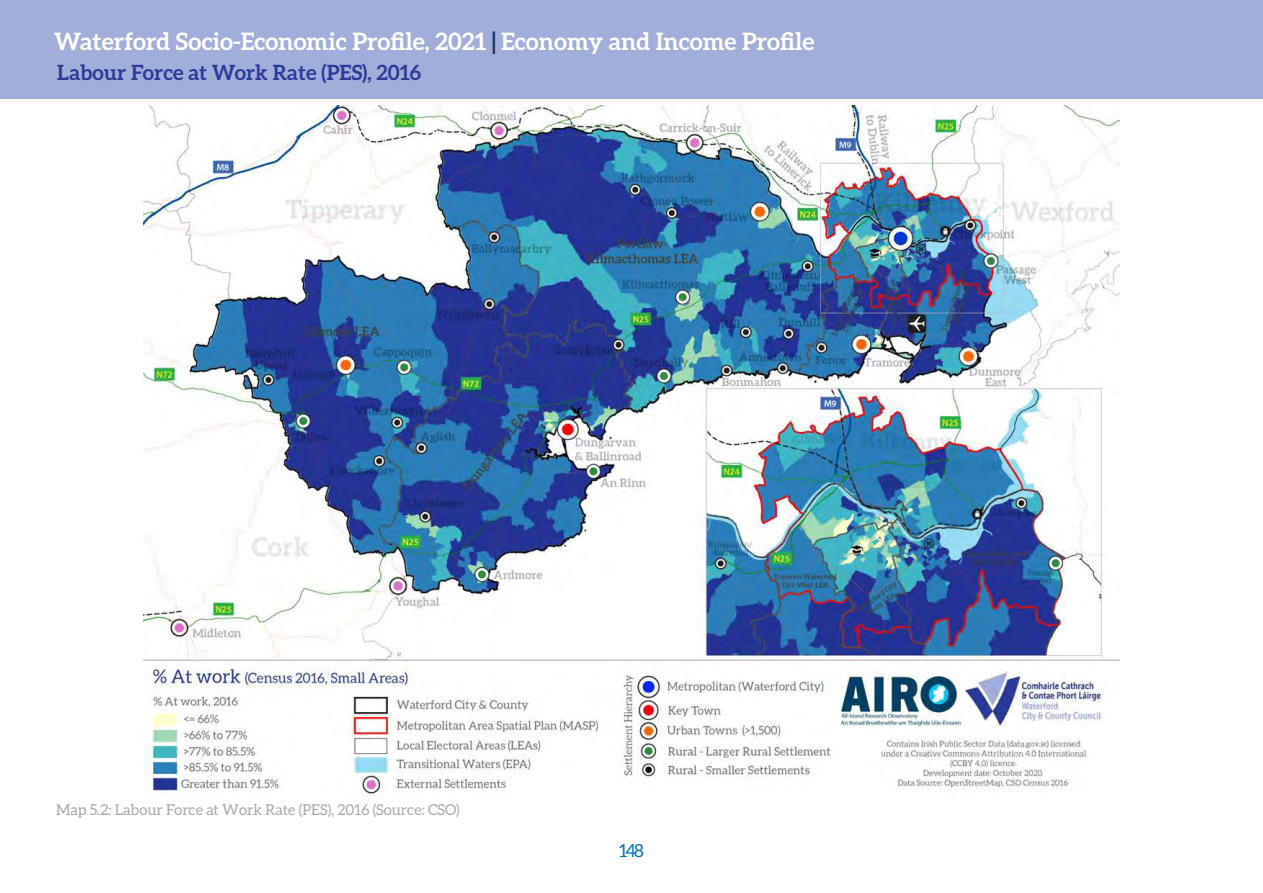
<style>
.page{position:relative;width:1263px;height:893px;background:#fff}
.page>*{position:absolute;margin:0;border:0;box-sizing:border-box;transform-origin:0 0}
.t1{font:700 24px "Aleo";color:#fff}
.t2{font:700 21px "Aleo";color:#2b3c98}
.t3{font:18px "Aleo";color:#0071b9}
.t4{font:15px "Aleo";color:#aaa9aa}
.s1{color:#1b3668}
.s2{color:#a4a5a9}
</style>
<div class="page">
<div style="left:0;top:0;width:1263px;height:99px;background:#a1aeda"></div>
<img style="left:144px;top:105px;width:975px;height:691px">
<p class="t1" style="left:54px;top:27px;width:762px">Waterford Socio-Economic Profile, 2021 <span class="s1">|</span> Economy and Income Profile</p>
<p class="t2" style="left:57px;top:60px;width:366px">Labour Force at Work Rate (PES), 2016</p>
<p class="t4" style="left:56px;top:801px;width:405px"><span class="s2">Map 5.2:</span> Labour Force at Work Rate (PES), 2016 (Source: CSO)</p>
<p class="t3" style="left:619px;top:841px;width:26px">148</p>
</div>
